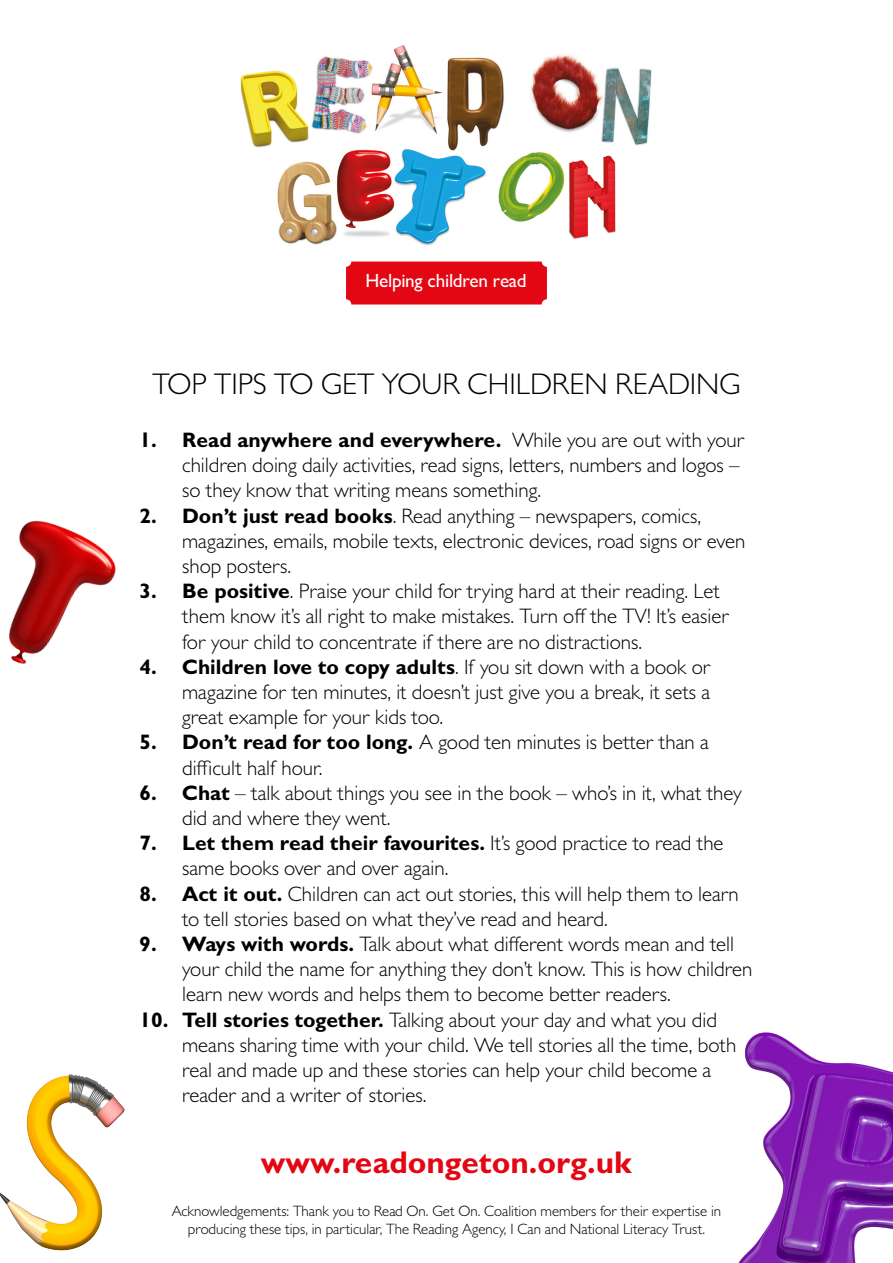
<style>
.page{position:relative;width:893px;height:1263px;background:#fff}
.page>*{position:absolute;margin:0;border:0;box-sizing:border-box;transform-origin:0 0}
.t1{font:700 31.5px "Gill Sans MT Std";color:#e30613}
.t2{font:300 30px "Gill Sans MT Std";color:#000}
.t3{font:300 21px/25.2px "Gill Sans MT Std";color:#000}
.t4{font:500 19.2px "Gill Sans MT Std";letter-spacing:-.015em;color:#fff}
.t5{font:300 15px/18px "Gill Sans MT Std";color:#000;text-align:center}
.s1{font-weight:700}
</style>
<div class="page">
<img style="left:240px;top:45px;width:412px;height:201px">
<img style="left:8px;top:520px;width:108px;height:144px">
<img style="left:0;top:1074px;width:125px;height:177px">
<img style="left:738px;top:1032px;width:155px;height:231px">
<div style="left:346px;top:261px;width:201px;height:43px;background:#e30613;border-radius:5px"></div>
<p class="t4" style="left:366px;top:269px;width:163px">Helping children read</p>
<h2 class="t2" style="left:152px;top:366px;width:590px">TOP TIPS TO GET YOUR CHILDREN READING</h2>
<p class="t3" style="left:182px;top:427px;width:564px;text-indent:-43px"><span class="s1">1. Read anywhere and everywhere.</span> While you are out with your children doing daily activities, read signs, letters, numbers and logos – so they know that writing means something.</p>
<p class="t3" style="left:182px;top:503px;width:565px;text-indent:-43px"><span class="s1">2. Don’t just read books</span>. Read anything – newspapers, comics, magazines, emails, mobile texts, electronic devices, road signs or even shop posters.</p>
<p class="t3" style="left:182px;top:578px;width:549px;text-indent:-43px"><span class="s1">3. Be positive</span>. Praise your child for trying hard at their reading. Let them know it’s all right to make mistakes. Turn off the TV! It’s easier for your child to concentrate if there are no distractions.</p>
<p class="t3" style="left:182px;top:654px;width:530px;text-align:justify;text-indent:-43px"><span class="s1">4. Children love to copy adults</span>. If you sit down with a book or magazine for ten minutes, it doesn’t just give you a break, it sets a great example for your kids too.</p>
<p class="t3" style="left:182px;top:729px;width:528px;text-indent:-43px"><span class="s1">5. Don’t read for too long.</span> A good ten minutes is better than a difficult half hour.</p>
<p class="t3" style="left:182px;top:780px;width:561px;text-indent:-43px"><span class="s1">6. Chat</span> – talk about things you see in the book – who’s in it, what they did and where they went.</p>
<p class="t3" style="left:182px;top:830px;width:543px;text-indent:-43px"><span class="s1">7. Let them read their favourites.</span> It’s good practice to read the same books over and over again.</p>
<p class="t3" style="left:182px;top:881px;width:558px;text-indent:-43px"><span class="s1">8. Act it out.</span> Children can act out stories, this will help them to learn to tell stories based on what they’ve read and heard.</p>
<p class="t3" style="left:182px;top:931px;width:572px;text-indent:-43px"><span class="s1">9. Ways with words.</span> Talk about what different words mean and tell your child the name for anything they don’t know. This is how children learn new words and helps them to become better readers.</p>
<p class="t3" style="left:182px;top:1007px;width:556px;text-indent:-43px"><span class="s1">10. Tell stories together.</span> Talking about your day and what you did means sharing time with your child. We tell stories all the time, both real and made up and these stories can help your child become a reader and a writer of stories.</p>
<h1 class="t1" style="left:261px;top:1143px;width:373px">www.readongeton.org.uk</h1>
<p class="t5" style="left:172px;top:1202px;width:551px">Acknowledgements: Thank you to Read On. Get On. Coalition members for their expertise in producing these tips, in particular, The Reading Agency, I Can and National Literacy Trust.</p>
</div>
